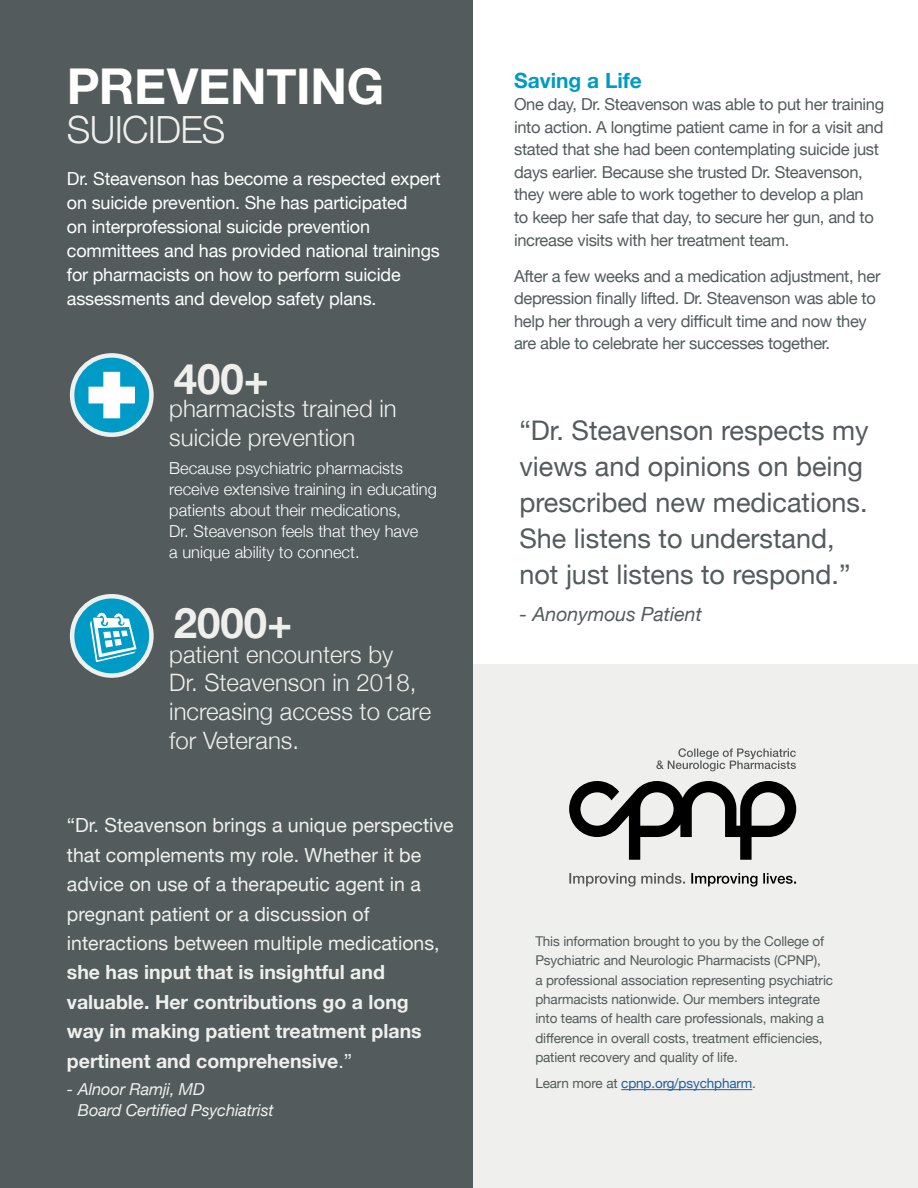
<style>
.page{position:relative;width:918px;height:1188px;background:#fff}
.page>*{position:absolute;margin:0;border:0;box-sizing:border-box;transform-origin:0 0}
.t1{font:700 49.35px "Helvetica Neue";letter-spacing:-.005em;color:#fff}
.t2{font:700 42px "Helvetica Neue";color:#eff0ee}
.t3{font:300 37.5px "Helvetica Neue";letter-spacing:-.02em;color:#eff0ee}
.t4{font:27px/36px "Helvetica Neue";color:#535b5c}
.t5{font:300 24px/28.8px "Helvetica Neue";color:#eff0ee}
.t6{font:700 21px "Helvetica Neue";color:#009ac7}
.t7{font:19.5px/29.4px "Helvetica Neue";color:#eff0ee}
.t8{font:700 19.5px/29.4px "Helvetica Neue";color:#eff0ee}
.t9{font:italic 19.5px "Helvetica Neue";color:#535b5c}
.t10{font:18px/24px "Helvetica Neue";letter-spacing:-.01em;color:#fff}
.t11{font:16.5px/22.5px "Helvetica Neue";letter-spacing:-.02em;color:#535b5c}
.t12{font:300 16.5px/21px "Helvetica Neue";color:#fff}
.t13{font:italic 16.5px/21px "Helvetica Neue";letter-spacing:-.01em;color:#eff0ee}
.t14{font:13.5px/19.5px "Helvetica Neue";letter-spacing:-.01em;color:#535b5c}
.t15{font:13.5px "Helvetica Neue";letter-spacing:-.01em;color:#215e9e}
.s1{font-weight:400}
.s2{color:#535b5c}
</style>
<div class="page">
<div style="left:467px;top:664px;width:451px;height:524px;background:#eff0ee"></div>
<div style="left:0;top:0;width:472px;height:1188px;background:#535b5c"></div>
<hr style="left:621px;top:1089px;width:131px;height:1px;background:#215e9e">
<svg style="left:569px;top:781px;width:227px;height:79px"></svg>
<svg style="left:656px;top:748px;width:140px;height:23px"></svg>
<svg style="left:569px;top:873px;width:116px;height:14px"></svg>
<svg style="left:691px;top:873px;width:105px;height:14px"></svg>
<svg style="left:72px;top:355px;width:79px;height:80px;background:#23a6cc"></svg>
<div style="left:70px;top:353px;width:84px;height:84px;border:4px solid #eff0ee;border-radius:50%"></div>
<svg style="left:89px;top:372px;width:46px;height:46px;background:#98d6e8"></svg>
<svg style="left:72px;top:596px;width:79px;height:80px;background:#24a6cc"></svg>
<div style="left:70px;top:594px;width:84px;height:84px;border:4px solid #eff0ee;border-radius:50%"></div>
<svg style="left:90px;top:613px;width:47px;height:49px;background:#65c1dd"></svg>
<h1 class="t1" style="left:67px;top:48px;width:319px">PREVENTING</h1>
<h3 class="t3" style="left:67px;top:99px;width:160px">SUICIDES</h3>
<p class="t10" style="left:67px;top:167px;width:376px">Dr. Steavenson has become a respected expert on suicide prevention. She has participated<br>on interprofessional suicide prevention committees and has provided national trainings for pharmacists on how to perform suicide assessments and develop safety plans.</p>
<h2 class="t2" style="left:174px;top:346px;width:97px">400+</h2>
<h3 class="t5" style="left:169px;top:392px;width:229px">pharmacists trained in suicide prevention</h3>
<p class="t12" style="left:169px;top:456px;width:269px">Because psychiatric pharmacists receive extensive training in educating patients about their medications,<br>Dr. Steavenson feels that they have<br>a unique ability to connect.</p>
<h2 class="t2" style="left:174px;top:590px;width:120px">2000+</h2>
<h3 class="t5" style="left:169px;top:638px;width:263px">patient encounters by<br>Dr. Steavenson in 2018, increasing access to care for Veterans.</h3>
<p class="t7" style="left:67px;top:812px;width:388px">“Dr. Steavenson brings a unique perspective that complements my role. Whether it be advice on use of a therapeutic agent in a pregnant patient or a discussion of interactions between multiple medications,</p>
<p class="t8" style="left:67px;top:958px;width:356px">she has input that is insightful and valuable. Her contributions go a long way in making patient treatment plans pertinent and comprehensive<span class="s1">.”</span></p>
<p class="t13" style="left:78px;top:1080px;width:197px;text-indent:-11px">- Alnoor Ramji, MD<br>Board Certified Psychiatrist</p>
<p class="t6" style="left:514px;top:64px;width:129px">Saving a Life</p>
<p class="t11" style="left:514px;top:94px;width:372px">One day, Dr. Steavenson was able to put her training into action. A longtime patient came in for a visit and stated that she had been contemplating suicide just days earlier. Because she trusted Dr. Steavenson, they were able to work together to develop a plan<br>to keep her safe that day, to secure her gun, and to increase visits with her treatment team.</p>
<p class="t11" style="left:514px;top:265px;width:368px">After a few weeks and a medication adjustment, her depression finally lifted. Dr. Steavenson was able to help her through a very difficult time and now they are able to celebrate her successes together.</p>
<h3 class="t4" style="left:519px;top:414px;width:351px">“Dr. Steavenson respects my views and opinions on being prescribed new medications.<br>She listens to understand, not just listens to respond.”</h3>
<p class="t9" style="left:519px;top:600px;width:184px">- Anonymous Patient</p>
<p class="t14" style="left:535px;top:932px;width:299px">This information brought to you by the College of Psychiatric and Neurologic Pharmacists (CPNP),<br>a professional association representing psychiatric pharmacists nationwide. Our members integrate into teams of health care professionals, making a difference in overall costs, treatment efficiencies, patient recovery and quality of life.</p>
<p class="t15" style="left:535px;top:1074px;width:222px"><span class="s2">Learn more at</span> cpnp.org/psychpharm<span class="s2">.</span></p>
</div>
